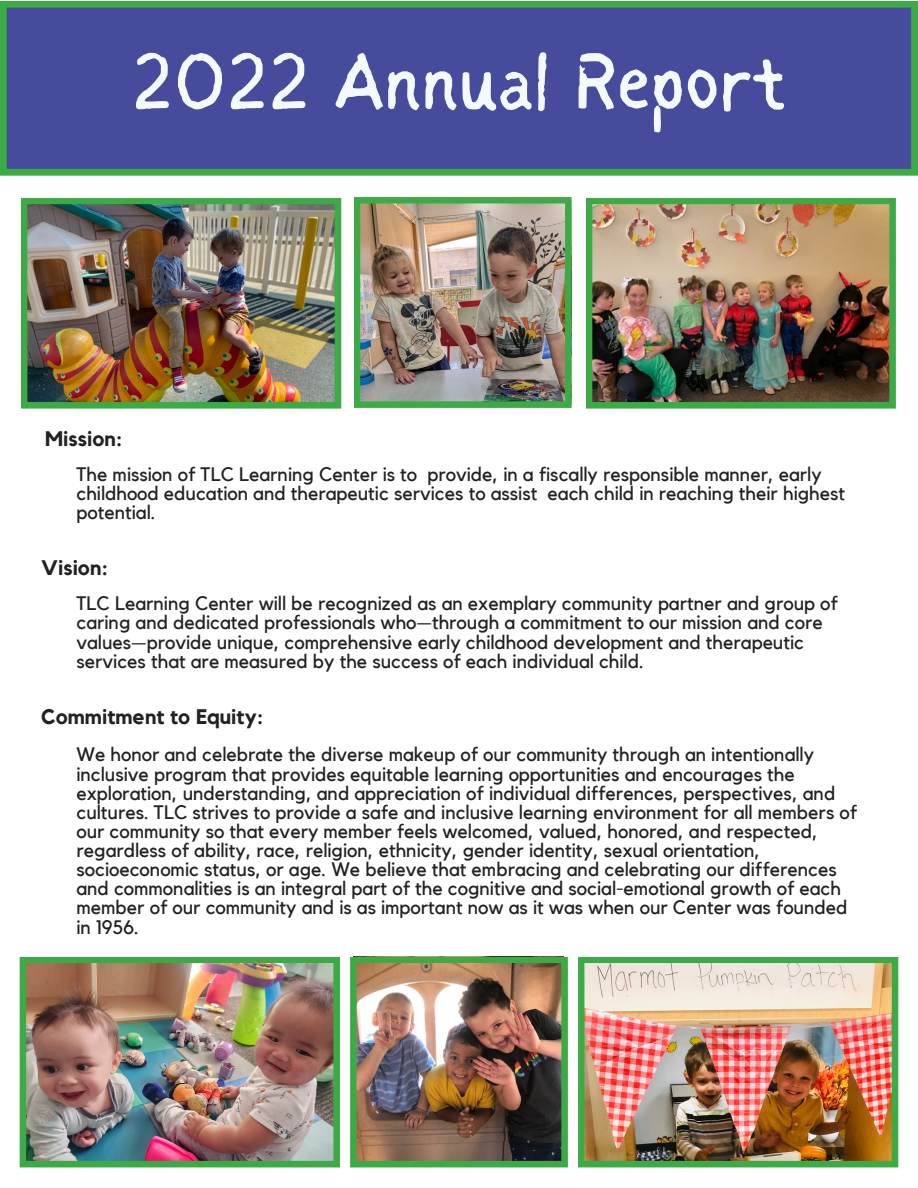
<style>
.page{position:relative;width:918px;height:1188px;background:#fff}
.page>*{position:absolute;margin:0;border:0;box-sizing:border-box;transform-origin:0 0}
.t1{font:81px "Sigher";color:#f4f9fb}
.t2{font:700 21px "Kollektif";color:#222}
.t3{font:19.5px/19.2px "Kollektif";color:#222}
</style>
<div class="page">
<svg style="left:0;top:1px;width:918px;height:175px;background:#455393"></svg>
<img style="left:354px;top:197px;width:218px;height:211px">
<img style="left:586px;top:198px;width:310px;height:211px">
<img style="left:21px;top:198px;width:320px;height:211px">
<img style="left:350px;top:957px;width:218px;height:210px">
<img style="left:578px;top:957px;width:320px;height:210px">
<img style="left:20px;top:957px;width:320px;height:210px">
<p class="t1" style="left:132px;top:49px;width:656px">2022 Annual Report</p>
<p class="t2" style="left:45px;top:429px;width:79px">Mission:</p>
<p class="t3" style="left:76px;top:466px;width:770px">The mission of TLC Learning Center is to provide, in a fiscally responsible manner, early childhood education and therapeutic services to assist each child in reaching their highest potential.</p>
<p class="t2" style="left:41px;top:558px;width:68px">Vision:</p>
<p class="t3" style="left:76px;top:595px;width:763px">TLC Learning Center will be recognized as an exemplary community partner and group of caring and dedicated professionals who—through a commitment to our mission and core values—provide unique, comprehensive early childhood development and therapeutic services that are measured by the success of each individual child.</p>
<p class="t2" style="left:41px;top:707px;width:224px">Commitment to Equity:</p>
<p class="t3" style="left:76px;top:746px;width:782px">We honor and celebrate the diverse makeup of our community through an intentionally inclusive program that provides equitable learning opportunities and encourages the exploration, understanding, and appreciation of individual differences, perspectives, and cultures. TLC strives to provide a safe and inclusive learning environment for all members of our community so that every member feels welcomed, valued, honored, and respected, regardless of ability, race, religion, ethnicity, gender identity, sexual orientation, socioeconomic status, or age. We believe that embracing and celebrating our differences and commonalities is an integral part of the cognitive and social-emotional growth of each member of our community and is as important now as it was when our Center was founded in 1956.</p>
</div>
